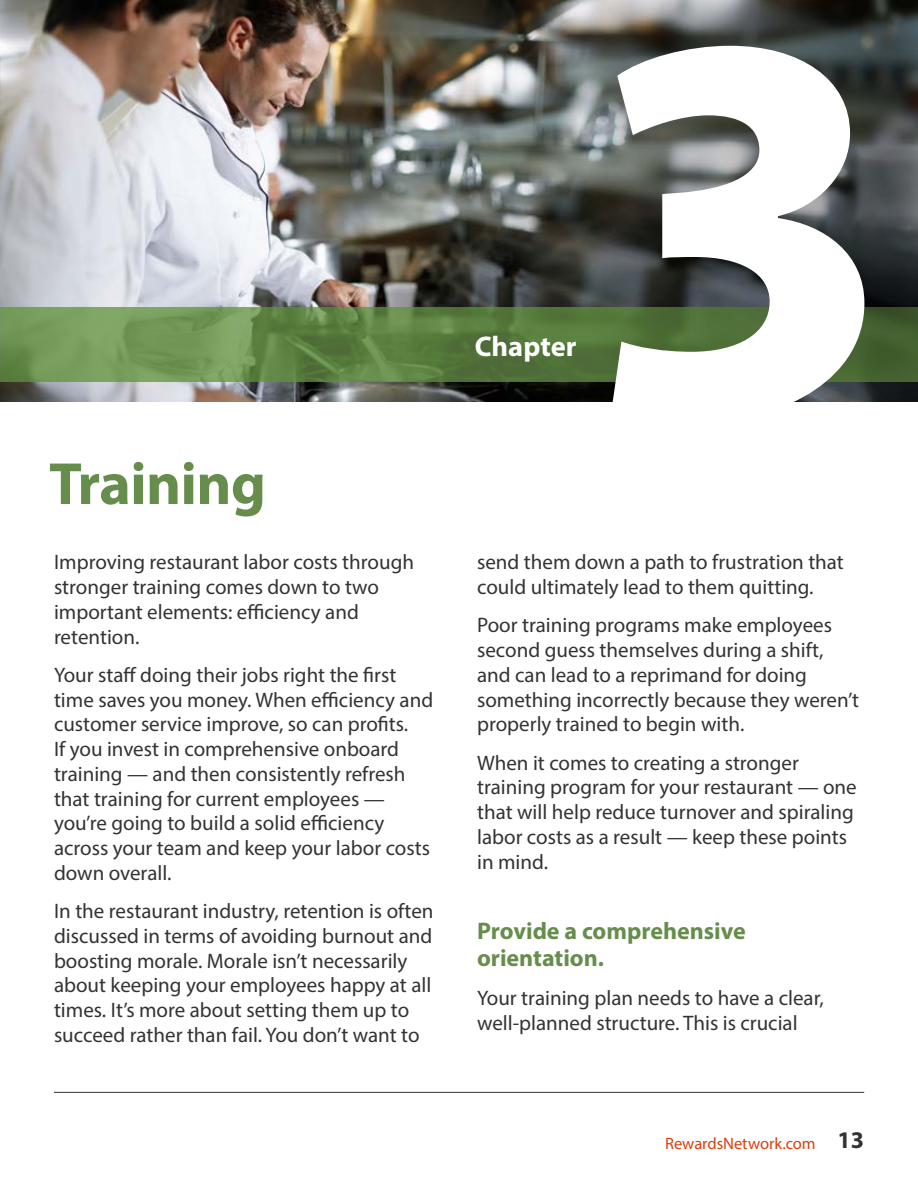
<style>
.page{position:relative;width:918px;height:1188px;background:#fff}
.page>*{position:absolute;margin:0;border:0;box-sizing:border-box;transform-origin:0 0}
.t1{font:700 600px "Myriad Pro";color:#fff}
.t2{font:700 60px "Myriad Pro";letter-spacing:-.01em;color:#678d4c}
.t3{font:700 28.5px "Myriad Pro";color:#fff}
.t4{font:700 24px/27px "Myriad Pro";color:#678d4c}
.t5{font:21px/24.8px "Myriad Pro";color:#333}
.t6{font:16.5px "Myriad Pro";letter-spacing:-.005em;color:#d93f0c}
.s1{font-weight:700;font-size:24px;color:#333}
</style>
<div class="page">
<img style="left:0;top:0;width:918px;height:402px">
<svg style="left:0;top:307px;width:589px;height:75px"></svg>
<hr style="left:54px;top:1092px;width:810px;height:1px;background:#333">
<svg style="left:589px;top:0;width:329px;height:401px"></svg>
<h2 class="t2" style="left:49px;top:445px;width:218px">Training</h2>
<p class="t5" style="left:54px;top:550px;width:362px">Improving restaurant labor costs through stronger training comes down to two important elements: efficiency and retention.</p>
<p class="t5" style="left:54px;top:662px;width:381px">Your staff doing their jobs right the first time saves you money. When efficiency and customer service improve, so can profits.<br>If you invest in comprehensive onboard training — and then consistently refresh that training for current employees — you’re going to build a solid efficiency across your team and keep your labor costs down overall.</p>
<p class="t5" style="left:54px;top:898px;width:381px">In the restaurant industry, retention is often discussed in terms of avoiding burnout and boosting morale. Morale isn’t necessarily about keeping your employees happy at all times. It’s more about setting them up to succeed rather than fail. You don’t want to</p>
<h3 class="t3" style="left:475px;top:327px;width:103px">Chapter</h3>
<h1 class="t1" style="left:576px;top:-248px;width:338px">3</h1>
<p class="t5" style="left:477px;top:550px;width:368px">send them down a path to frustration that could ultimately lead to them quitting.</p>
<p class="t5" style="left:477px;top:613px;width:383px">Poor training programs make employees second guess themselves during a shift, and can lead to a reprimand for doing something incorrectly because they weren’t properly trained to begin with.</p>
<p class="t5" style="left:477px;top:750px;width:381px">When it comes to creating a stronger training program for your restaurant — one that will help reduce turnover and spiraling labor costs as a result — keep these points in mind.</p>
<p class="t4" style="left:477px;top:917px;width:270px">Provide a comprehensive orientation.</p>
<p class="t5" style="left:477px;top:985px;width:348px;line-height:25.2px">Your training plan needs to have a clear, well-planned structure. This is crucial</p>
<p class="t6" style="left:665px;top:1133px;width:200px">RewardsNetwork.com <span class="s1">13</span></p>
</div>
